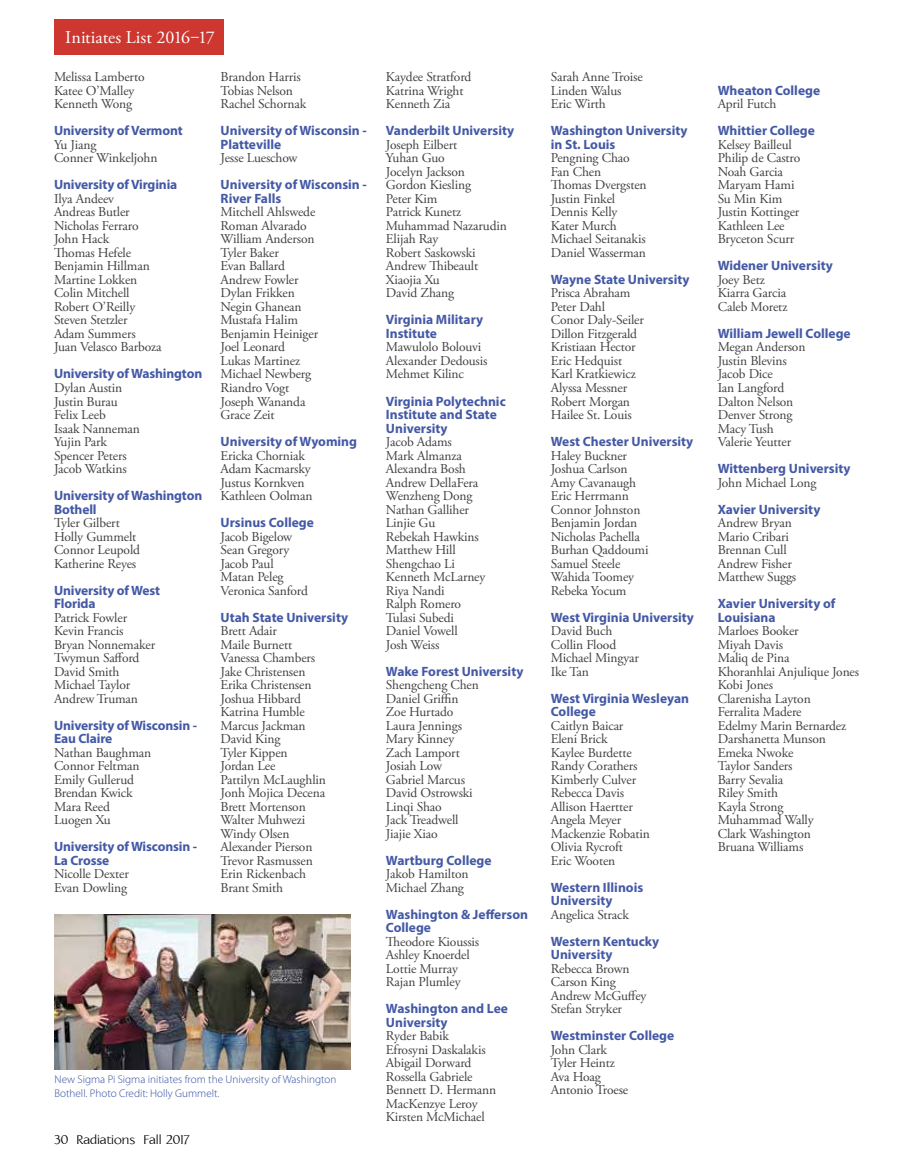
<style>
.page{position:relative;width:918px;height:1175px;background:#fff}
.page>*{position:absolute;margin:0;border:0;box-sizing:border-box;transform-origin:0 0}
.t1{font:18px "Adobe Garamond Pro";color:#fff}
.t2{font:16.5px "Aperto";color:#000}
.t3{font:13.5px/13.5px "Adobe Garamond Pro";letter-spacing:-.01em;color:#414042}
.t4{font:700 13.5px/13.5px "Myriad Pro";color:#4459a6}
.t5{font:300 11.1px/13.4px "Myriad Pro";color:#2f4d9f}
</style>
<div class="page">
<img style="left:55px;top:914px;width:295px;height:155px">
<div style="left:54px;top:19px;width:170px;height:35px;background:#ce372f"></div>
<h1 class="t1" style="left:65px;top:27px;width:151px">Initiates List 2016‒17</h1>
<p class="t3" style="left:54px;top:71px;width:92px">Melissa Lamberto<br>Katee O’Malley<br>Kenneth Wong</p>
<p class="t4" style="left:54px;top:124px;width:130px">University of Vermont</p>
<p class="t3" style="left:54px;top:138px;width:105px">Yu Jiang<br>Conner Winkeljohn</p>
<p class="t4" style="left:54px;top:178px;width:125px">University of Virginia</p>
<p class="t3" style="left:54px;top:192px;width:109px">Ilya Andeev<br>Andreas Butler<br>Nicholas Ferraro<br>John Hack<br>Thomas Hefele<br>Benjamin Hillman<br>Martine Lokken<br>Colin Mitchell<br>Robert O’Reilly<br>Steven Stetzler<br>Adam Summers<br>Juan Velasco Barboza</p>
<p class="t4" style="left:54px;top:367px;width:150px">University of Washington</p>
<p class="t3" style="left:54px;top:381px;width:88px">Dylan Austin<br>Justin Burau<br>Felix Leeb<br>Isaak Nanneman<br>Yujin Park<br>Spencer Peters<br>Jacob Watkins</p>
<p class="t4" style="left:54px;top:488px;width:150px">University of Washington<br>Bothell</p>
<p class="t3" style="left:54px;top:516px;width:88px">Tyler Gilbert<br>Holly Gummelt<br>Connor Leupold<br>Katherine Reyes</p>
<p class="t4" style="left:54px;top:583px;width:108px">University of West<br>Florida</p>
<p class="t3" style="left:54px;top:611px;width:103px">Patrick Fowler<br>Kevin Francis<br>Bryan Nonnemaker<br>Twymun Safford<br>David Smith<br>Michael Taylor<br>Andrew Truman</p>
<p class="t4" style="left:54px;top:718px;width:145px">University of Wisconsin -<br>Eau Claire</p>
<p class="t3" style="left:54px;top:746px;width:99px">Nathan Baughman<br>Connor Feltman<br>Emily Gullerud<br>Brendan Kwick<br>Mara Reed<br>Luogen Xu</p>
<p class="t4" style="left:54px;top:839px;width:145px">University of Wisconsin -<br>La Crosse</p>
<p class="t3" style="left:54px;top:867px;width:76px">Nicolle Dexter<br>Evan Dowling</p>
<p class="t3" style="left:221px;top:71px;width:87px">Brandon Harris<br>Tobias Nelson<br>Rachel Schornak</p>
<p class="t4" style="left:221px;top:124px;width:148px">University of Wisconsin -<br>Platteville</p>
<p class="t3" style="left:221px;top:152px;width:78px">Jesse Lueschow</p>
<p class="t4" style="left:221px;top:178px;width:148px">University of Wisconsin -<br>River Falls</p>
<p class="t3" style="left:221px;top:206px;width:99px">Mitchell Ahlswede<br>Roman Alvarado<br>William Anderson<br>Tyler Baker<br>Evan Ballard<br>Andrew Fowler<br>Dylan Frikken<br>Negin Ghanean<br>Mustafa Halim<br>Benjamin Heiniger<br>Joel Leonard<br>Lukas Martinez<br>Michael Newberg<br>Riandro Vogt<br>Joseph Wananda<br>Grace Zeit</p>
<p class="t4" style="left:221px;top:434px;width:138px">University of Wyoming</p>
<p class="t3" style="left:221px;top:449px;width:93px">Ericka Chorniak<br>Adam Kacmarsky<br>Justus Kornkven<br>Kathleen Oolman</p>
<p class="t4" style="left:221px;top:515px;width:95px">Ursinus College</p>
<p class="t3" style="left:221px;top:530px;width:89px">Jacob Bigelow<br>Sean Gregory<br>Jacob Paul<br>Matan Peleg<br>Veronica Sanford</p>
<p class="t4" style="left:221px;top:610px;width:129px">Utah State University</p>
<p class="t3" style="left:221px;top:624px;width:107px">Brett Adair<br>Maile Burnett<br>Vanessa Chambers<br>Jake Christensen<br>Erika Christensen<br>Joshua Hibbard<br>Katrina Humble<br>Marcus Jackman<br>David King<br>Tyler Kippen<br>Jordan Lee<br>Pattilyn McLaughlin<br>Jonh Mojica Decena<br>Brett Mortenson<br>Walter Muhwezi<br>Windy Olsen<br>Alexander Pierson<br>Trevor Rasmussen<br>Erin Rickenbach<br>Brant Smith</p>
<p class="t5" style="left:55px;top:1072px;width:283px">New Sigma Pi Sigma initiates from the University of Washington<br>Bothell. Photo Credit: Holly Gummelt.</p>
<p class="t2" style="left:54px;top:1132px;width:137px">30 Radiations Fall 2017</p>
<p class="t3" style="left:386px;top:71px;width:87px">Kaydee Stratford<br>Katrina Wright<br>Kenneth Zia</p>
<p class="t4" style="left:386px;top:124px;width:130px">Vanderbilt University</p>
<p class="t3" style="left:386px;top:138px;width:122px">Joseph Eilbert<br>Yuhan Guo<br>Jocelyn Jackson<br>Gordon Kiesling<br>Peter Kim<br>Patrick Kunetz<br>Muhammad Nazarudin<br>Elijah Ray<br>Robert Saskowski<br>Andrew Thibeault<br>Xiaojia Xu<br>David Zhang</p>
<p class="t4" style="left:386px;top:313px;width:99px">Virginia Military<br>Institute</p>
<p class="t3" style="left:386px;top:341px;width:103px">Mawulolo Bolouvi<br>Alexander Dedousis<br>Mehmet Kilinc</p>
<p class="t4" style="left:386px;top:394px;width:121px">Virginia Polytechnic<br>Institute and State<br>University</p>
<p class="t3" style="left:386px;top:435px;width:101px">Jacob Adams<br>Mark Almanza<br>Alexandra Bosh<br>Andrew DellaFera<br>Wenzheng Dong<br>Nathan Galliher<br>Linjie Gu<br>Rebekah Hawkins<br>Matthew Hill<br>Shengchao Li<br>Kenneth McLarney<br>Riya Nandi<br>Ralph Romero<br>Tulasi Subedi<br>Daniel Vowell<br>Josh Weiss</p>
<p class="t4" style="left:386px;top:664px;width:139px">Wake Forest University</p>
<p class="t3" style="left:386px;top:678px;width:94px">Shengcheng Chen<br>Daniel Griffin<br>Zoe Hurtado<br>Laura Jennings<br>Mary Kinney<br>Zach Lamport<br>Josiah Low<br>Gabriel Marcus<br>David Ostrowski<br>Linqi Shao<br>Jack Treadwell<br>Jiajie Xiao</p>
<p class="t4" style="left:386px;top:853px;width:107px">Wartburg College</p>
<p class="t3" style="left:386px;top:867px;width:84px">Jakob Hamilton<br>Michael Zhang</p>
<p class="t4" style="left:386px;top:907px;width:144px">Washington &amp; Jefferson<br>College</p>
<p class="t3" style="left:386px;top:935px;width:95px">Theodore Kioussis<br>Ashley Knoerdel<br>Lottie Murray<br>Rajan Plumley</p>
<p class="t4" style="left:386px;top:1001px;width:123px">Washington and Lee<br>University</p>
<p class="t3" style="left:386px;top:1029px;width:112px">Ryder Babik<br>Efrosyni Daskalakis<br>Abigail Dorward<br>Rossella Gabriele<br>Bennett D. Hermann<br>MacKenzye Leroy<br>Kirsten McMichael</p>
<p class="t3" style="left:551px;top:71px;width:93px">Sarah Anne Troise<br>Linden Walus<br>Eric Wirth</p>
<p class="t4" style="left:551px;top:124px;width:138px">Washington University in St. Louis</p>
<p class="t3" style="left:551px;top:152px;width:97px">Pengning Chao<br>Fan Chen<br>Thomas Dvergsten<br>Justin Finkel<br>Dennis Kelly<br>Kater Murch<br>Michael Seitanakis<br>Daniel Wasserman</p>
<p class="t4" style="left:551px;top:272px;width:140px">Wayne State University</p>
<p class="t3" style="left:551px;top:287px;width:95px">Prisca Abraham<br>Peter Dahl<br>Conor Daly-Seiler<br>Dillon Fitzgerald<br>Kristiaan Hector<br>Eric Hedquist<br>Karl Kratkiewicz<br>Alyssa Messner<br>Robert Morgan<br>Hailee St. Louis</p>
<p class="t4" style="left:551px;top:434px;width:144px">West Chester University</p>
<p class="t3" style="left:551px;top:449px;width:99px">Haley Buckner<br>Joshua Carlson<br>Amy Cavanaugh<br>Eric Herrmann<br>Connor Johnston<br>Benjamin Jordan<br>Nicholas Pachella<br>Burhan Qaddoumi<br>Samuel Steele<br>Wahida Toomey<br>Rebeka Yocum</p>
<p class="t4" style="left:551px;top:610px;width:145px">West Virginia University</p>
<p class="t3" style="left:551px;top:624px;width:90px">David Buch<br>Collin Flood<br>Michael Mingyar<br>Ike Tan</p>
<p class="t4" style="left:551px;top:691px;width:140px">West Virginia Wesleyan<br>College</p>
<p class="t3" style="left:551px;top:719px;width:101px">Caitlyn Baicar<br>Eleni Brick<br>Kaylee Burdette<br>Randy Corathers<br>Kimberly Culver<br>Rebecca Davis<br>Allison Haertter<br>Angela Meyer<br>Mackenzie Robatin<br>Olivia Rycroft<br>Eric Wooten</p>
<p class="t4" style="left:551px;top:880px;width:94px">Western Illinois<br>University</p>
<p class="t3" style="left:551px;top:908px;width:80px">Angelica Strack</p>
<p class="t4" style="left:551px;top:934px;width:110px">Western Kentucky<br>University</p>
<p class="t3" style="left:551px;top:962px;width:97px">Rebecca Brown<br>Carson King<br>Andrew McGuffey<br>Stefan Stryker</p>
<p class="t4" style="left:551px;top:1028px;width:125px">Westminster College</p>
<p class="t3" style="left:551px;top:1043px;width:79px">John Clark<br>Tyler Heintz<br>Ava Hoag<br>Antonio Troese</p>
<p class="t4" style="left:718px;top:83px;width:104px">Wheaton College</p>
<p class="t3" style="left:718px;top:98px;width:60px">April Futch</p>
<p class="t4" style="left:718px;top:124px;width:99px">Whittier College</p>
<p class="t3" style="left:718px;top:138px;width:84px">Kelsey Bailleul<br>Philip de Castro<br>Noah Garcia<br>Maryam Hami<br>Su Min Kim<br>Justin Kottinger<br>Kathleen Lee<br>Bryceton Scurr</p>
<p class="t4" style="left:718px;top:259px;width:117px">Widener University</p>
<p class="t3" style="left:718px;top:273px;width:71px">Joey Betz<br>Kiarra Garcia<br>Caleb Moretz</p>
<p class="t4" style="left:718px;top:326px;width:134px">William Jewell College</p>
<p class="t3" style="left:718px;top:341px;width:89px">Megan Anderson<br>Justin Blevins<br>Jacob Dice<br>Ian Langford<br>Dalton Nelson<br>Denver Strong<br>Macy Tush<br>Valerie Yeutter</p>
<p class="t4" style="left:718px;top:461px;width:134px">Wittenberg University</p>
<p class="t3" style="left:718px;top:476px;width:100px">John Michael Long</p>
<p class="t4" style="left:718px;top:502px;width:104px">Xavier University</p>
<p class="t3" style="left:718px;top:516px;width:80px">Andrew Bryan<br>Mario Cribari<br>Brennan Cull<br>Andrew Fisher<br>Matthew Suggs</p>
<p class="t4" style="left:718px;top:596px;width:119px">Xavier University of<br>Louisiana</p>
<p class="t3" style="left:718px;top:624px;width:143px">Marloes Booker<br>Miyah Davis<br>Maliq de Pina<br>Khoranhlai Anjulique Jones<br>Kobi Jones<br>Clarenisha Layton<br>Ferralita Madere<br>Edelmy Marin Bernardez<br>Darshanetta Munson<br>Emeka Nwoke<br>Taylor Sanders<br>Barry Sevalia<br>Riley Smith<br>Kayla Strong<br>Muhammad Wally<br>Clark Washington<br>Bruana Williams</p>
</div>
